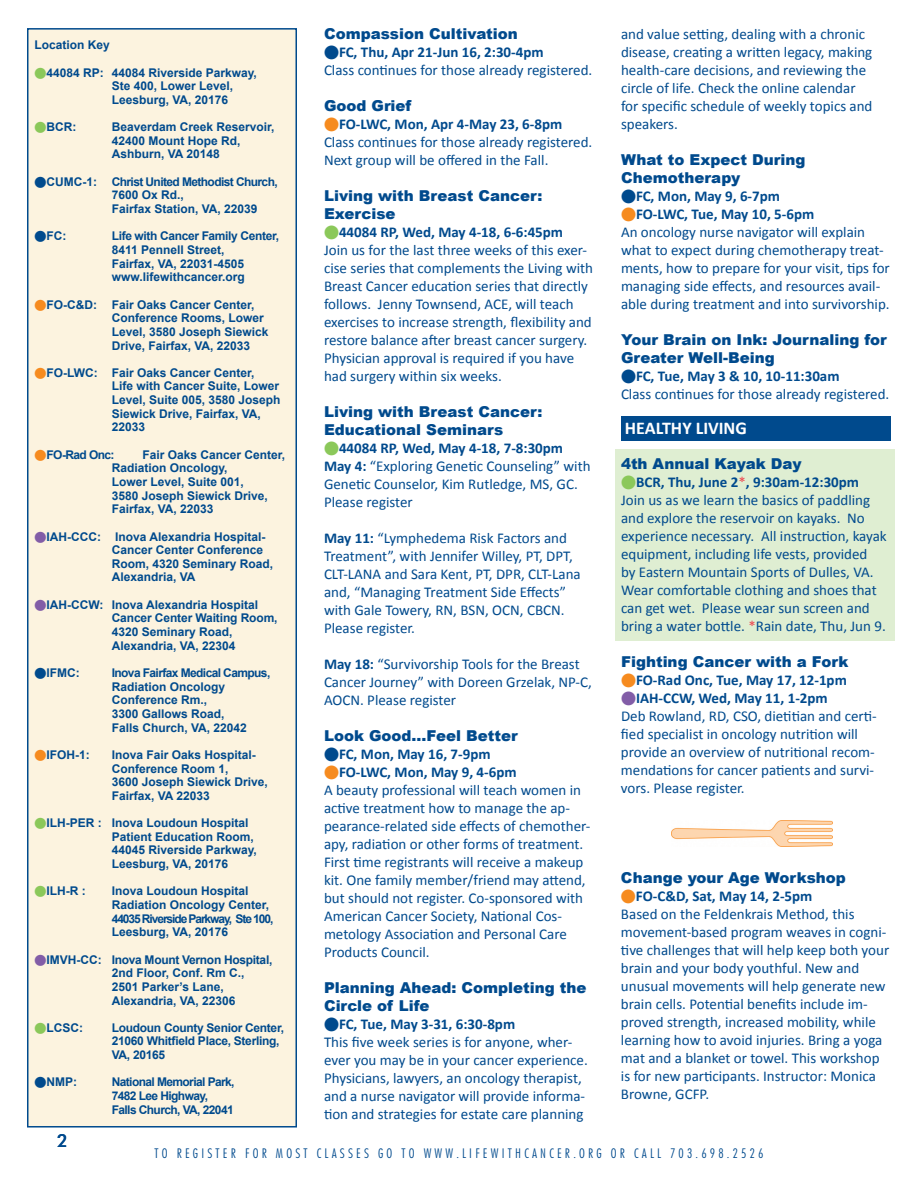
<style>
.page{position:relative;width:918px;height:1188px;background:#fff}
.page>*{position:absolute;margin:0;border:0;box-sizing:border-box;transform-origin:0 0}
.t1{font:700 18px "Calibri";color:#fff}
.t2{font:500 18px "Futura BT";color:#004a8d}
.t3{font:15px/18px "Calibri";color:#004a8d}
.t4{font:900 15px/18px "Arial";color:#004a8d}
.t5{font:700 15px "Calibri";color:#004a8d}
.t6{font:300 condensed 13.5px "Futura BT";letter-spacing:.24em;color:#004a8d}
.t7{font:700 12px/13.6px "Arial";color:#004a8d}
.t8{font:700 12px/13.6px "Arial";letter-spacing:-.025em;color:#004a8d}
.t9{font:700 12px/13.6px "Arial";letter-spacing:-.05em;color:#004a8d}
.s1{color:#8bc85a}
.s2{color:#f68b1f}
.s3{color:#825da7}
.s4{font-weight:700}
.s5{color:#ef4851}
</style>
<div class="page">
<div style="left:616px;top:450px;width:279px;height:191px;background:#dfeed2"></div>
<div style="left:27px;top:28px;width:270px;height:1100px;background:#fcf3df;border:2px solid #004a8d"></div>
<div style="left:621px;top:416px;width:270px;height:24px;background:#004a8d"></div>
<img style="left:671px;top:820px;width:162px;height:26px">
<p class="t7" style="left:35px;top:39px;width:77px">Location Key</p>
<p class="t7" style="left:112px;top:66px;width:147px;text-indent:-77px"><span class="s1">●</span>44084 RP: 44084 Riverside Parkway,<br>Ste 400, Lower Level,<br>Leesburg, VA, 20176</p>
<p class="t7" style="left:35px;top:121px;width:43px"><span class="s1">●</span>BCR:</p>
<p class="t7" style="left:112px;top:121px;width:164px">Beaverdam Creek Reservoir,<br>42400 Mount Hope Rd,<br>Ashburn, VA 20148</p>
<p class="t8" style="left:112px;top:175px;width:168px;text-indent:-77px">●CUMC-1: Christ United Methodist Church,<br>7600 Ox Rd.,<br>Fairfax Station, VA, 22039</p>
<p class="t7" style="left:35px;top:230px;width:33px">●FC:</p>
<p class="t7" style="left:112px;top:230px;width:169px">Life with Cancer Family Center,<br>8411 Pennell Street,<br>Fairfax, VA, 22031-4505 www.lifewithcancer.org</p>
<p class="t7" style="left:112px;top:298px;width:158px;text-indent:-77px"><span class="s2">●</span>FO-C&amp;D: Fair Oaks Cancer Center,<br>Conference Rooms, Lower<br>Level, 3580 Joseph Siewick<br>Drive, Fairfax, VA, 22033</p>
<p class="t7" style="left:112px;top:366px;width:170px;text-indent:-77px"><span class="s2">●</span>FO-LWC: Fair Oaks Cancer Center,<br>Life with Cancer Suite, Lower<br>Level, Suite 005, 3580 Joseph<br>Siewick Drive, Fairfax, VA,<br>22033</p>
<p class="t7" style="left:35px;top:448px;width:81px"><span class="s2">●</span>FO-Rad Onc:</p>
<p class="t7" style="left:112px;top:448px;width:175px;text-indent:31px">Fair Oaks Cancer Center,<br>Radiation Oncology,<br>Lower Level, Suite 001,<br>3580 Joseph Siewick Drive,<br>Fairfax, VA, 22033</p>
<p class="t7" style="left:112px;top:530px;width:163px;text-indent:-77px"><span class="s3">●</span>IAH-CCC: Inova Alexandria Hospital-<br>Cancer Center Conference<br>Room, 4320 Seminary Road,<br>Alexandria, VA</p>
<p class="t7" style="left:112px;top:598px;width:167px;text-indent:-77px"><span class="s3">●</span>IAH-CCW: Inova Alexandria Hospital<br>Cancer Center Waiting Room,<br>4320 Seminary Road,<br>Alexandria, VA, 22304</p>
<p class="t7" style="left:35px;top:666px;width:47px">●IFMC:</p>
<p class="t7" style="left:112px;top:666px;width:160px">Inova Fairfax Medical Campus,<br>Radiation Oncology<br>Conference Rm.,<br>3300 Gallows Road,<br>Falls Church, VA, 22042</p>
<p class="t7" style="left:35px;top:748px;width:57px"><span class="s2">●</span>IFOH-1:</p>
<p class="t7" style="left:112px;top:748px;width:158px">Inova Fair Oaks Hospital-<br>Conference Room 1,<br>3600 Joseph Siewick Drive,<br>Fairfax, VA 22033</p>
<p class="t7" style="left:112px;top:817px;width:147px;text-indent:-77px"><span class="s1">●</span>ILH-PER : Inova Loudoun Hospital<br>Patient Education Room,<br>44045 Riverside Parkway,<br>Leesburg, VA, 20176</p>
<p class="t7" style="left:35px;top:885px;width:53px"><span class="s1">●</span>ILH-R :</p>
<p class="t7" style="left:112px;top:885px;width:163px">Inova Loudoun Hospital<br>Radiation Oncology Center,<br>44035 Riverside Parkway, Ste 100,<br>Leesburg, VA, 20176</p>
<p class="t7" style="left:112px;top:953px;width:162px;text-indent:-77px"><span class="s3">●</span>IMVH-CC: Inova Mount Vernon Hospital,<br>2nd Floor, Conf. Rm C.,<br>2501 Parker’s Lane,<br>Alexandria, VA, 22306</p>
<p class="t7" style="left:35px;top:1021px;width:50px"><span class="s1">●</span>LCSC:</p>
<p class="t8" style="left:112px;top:1021px;width:174px">Loudoun County Senior Center,<br>21060 Whitfield Place, Sterling,<br>VA, 20165</p>
<p class="t7" style="left:35px;top:1076px;width:44px">●NMP:</p>
<p class="t9" style="left:112px;top:1076px;width:124px">National Memorial Park,<br>7482 Lee Highway,<br>Falls Church, VA, 22041</p>
<p class="t4" style="left:324px;top:24px;width:195px">Compassion Cultivation</p>
<p class="t3" style="left:324px;top:43px;width:270px">●<span class="s4">FC, Thu, Apr 21-Jun 16, 2:30-4pm<br></span>Class continues for those already registered.</p>
<p class="t4" style="left:324px;top:96px;width:89px">Good Grief</p>
<p class="t3" style="left:324px;top:115px;width:270px"><span class="s2">●</span><span class="s4">FO-LWC, Mon, Apr 4-May 23, 6-8pm<br></span>Class continues for those already registered.<br>Next group will be offered in the Fall.</p>
<p class="t4" style="left:324px;top:186px;width:220px">Living with Breast Cancer:<br>Exercise</p>
<p class="t3" style="left:324px;top:223px;width:271px"><span class="s1">●</span><span class="s4">44084 RP, Wed, May 4-18, 6-6:45pm<br></span>Join us for the last three weeks of this exer&shy;cise series that complements the Living with Breast Cancer education series that directly follows. Jenny Townsend, ACE, will teach exercises to increase strength, flexibility and restore balance after breast cancer surgery.<br>Physician approval is required if you have had surgery within six weeks.</p>
<p class="t4" style="left:324px;top:402px;width:220px">Living with Breast Cancer:<br>Educational Seminars</p>
<p class="t3" style="left:324px;top:439px;width:268px"><span class="s1">●</span><span class="s4">44084 RP, Wed, May 4-18, 7-8:30pm May 4:</span> “Exploring Genetic Counseling” with Genetic Counselor, Kim Rutledge, MS, GC.<br>Please register</p>
<p class="t3" style="left:324px;top:529px;width:258px"><span class="s4">May 11:</span> “Lymphedema Risk Factors and Treatment”, with Jennifer Willey, PT, DPT, CLT-LANA and Sara Kent, PT, DPR, CLT-Lana and, “Managing Treatment Side Effects” with Gale Towery, RN, BSN, OCN, CBCN.<br>Please register.</p>
<p class="t3" style="left:324px;top:655px;width:269px"><span class="s4">May 18:</span> “Survivorship Tools for the Breast<br>Cancer Journey” with Doreen Grzelak, NP-C,<br>AOCN. Please register</p>
<p class="t4" style="left:324px;top:726px;width:195px">Look Good...Feel Better</p>
<p class="t5" style="left:324px;top:744px;width:168px">●FC, Mon, May 16, 7-9pm</p>
<p class="t3" style="left:324px;top:763px;width:268px"><span class="s2">●</span><span class="s4">FO-LWC, Mon, May 9, 4-6pm<br></span>A beauty professional will teach women in active treatment how to manage the ap&shy;pearance-related side effects of chemother&shy;apy, radiation or other forms of treatment.<br>First time registrants will receive a makeup kit. One family member/friend may attend, but should not register. Co-sponsored with American Cancer Society, National Cos&shy;metology Association and Personal Care Products Council.</p>
<p class="t4" style="left:324px;top:978px;width:264px">Planning Ahead: Completing the<br>Circle of Life</p>
<p class="t3" style="left:324px;top:1015px;width:265px">●<span class="s4">FC, Tue, May 3-31, 6:30-8pm<br></span>This five week series is for anyone, wher&shy;ever you may be in your cancer experience.<br>Physicians, lawyers, an oncology therapist, and a nurse navigator will provide informa&shy;tion and strategies for estate care planning</p>
<p class="t3" style="left:621px;top:25px;width:253px">and value setting, dealing with a chronic disease, creating a written legacy, making health-care decisions, and reviewing the circle of life. Check the online calendar for specific schedule of weekly topics and speakers.</p>
<p class="t4" style="left:621px;top:151px;width:186px">What to Expect During<br>Chemotherapy</p>
<p class="t5" style="left:621px;top:187px;width:161px">●FC, Mon, May 9, 6-7pm</p>
<p class="t3" style="left:621px;top:205px;width:270px"><span class="s2">●</span><span class="s4">FO-LWC, Tue, May 10, 5-6pm<br></span>An oncology nurse navigator will explain what to expect during chemotherapy treat&shy;ments, how to prepare for your visit, tips for managing side effects, and resources avail&shy;able during treatment and into survivorship.</p>
<p class="t4" style="left:621px;top:331px;width:267px">Your Brain on Ink: Journaling for<br>Greater Well-Being</p>
<p class="t3" style="left:621px;top:367px;width:270px">●<span class="s4">FC, Tue, May 3 &amp; 10, 10-11:30am<br></span>Class continues for those already registered.</p>
<p class="t1" style="left:625px;top:417px;width:124px">HEALTHY LIVING</p>
<p class="t4" style="left:621px;top:454px;width:182px">4th Annual Kayak Day</p>
<p class="t3" style="left:621px;top:473px;width:267px"><span class="s1">●</span><span class="s4">BCR, Thu, June 2</span><span class="s5">*</span><span class="s4">, 9:30am-12:30pm </span>Join us as we learn the basics of paddling and explore the reservoir on kayaks. No experience necessary. All instruction, kayak equipment, including life vests, provided<br>by Eastern Mountain Sports of Dulles, VA.<br>Wear comfortable clothing and shoes that can get wet. Please wear sun screen and bring a water bottle. <span class="s5">*</span>Rain date, Thu, Jun 9.</p>
<p class="t4" style="left:621px;top:652px;width:229px">Fighting Cancer with a Fork</p>
<p class="t5" style="left:621px;top:671px;width:227px"><span class="s2">●</span>FO-Rad Onc, Tue, May 17, 12-1pm</p>
<p class="t3" style="left:621px;top:689px;width:257px"><span class="s3">●</span><span class="s4">IAH-CCW, Wed, May 11, 1-2pm<br></span>Deb Rowland, RD, CSO, dietitian and certi&shy;fied specialist in oncology nutrition will provide an overview of nutritional recom&shy;mendations for cancer patients and survi&shy;vors. Please register.</p>
<p class="t4" style="left:621px;top:868px;width:226px">Change your Age Workshop</p>
<p class="t3" style="left:621px;top:887px;width:270px"><span class="s2">●</span><span class="s4">FO-C&amp;D, Sat, May 14, 2-5pm<br></span>Based on the Feldenkrais Method, this movement-based program weaves in cogni&shy;tive challenges that will help keep both your brain and your body youthful. New and unusual movements will help generate new brain cells. Potential benefits include im&shy;proved strength, increased mobility, while learning how to avoid injuries. Bring a yoga mat and a blanket or towel. This workshop is for new participants. Instructor: Monica Browne, GCFP.</p>
<p class="t2" style="left:57px;top:1130px;width:12px">2</p>
<p class="t6" style="left:154px;top:1145px;width:611px">TO REGISTER FOR MOST CLASSES GO TO WWW.LIFEWITHCANCER.ORG OR CALL 703.698.2526</p>
</div>
